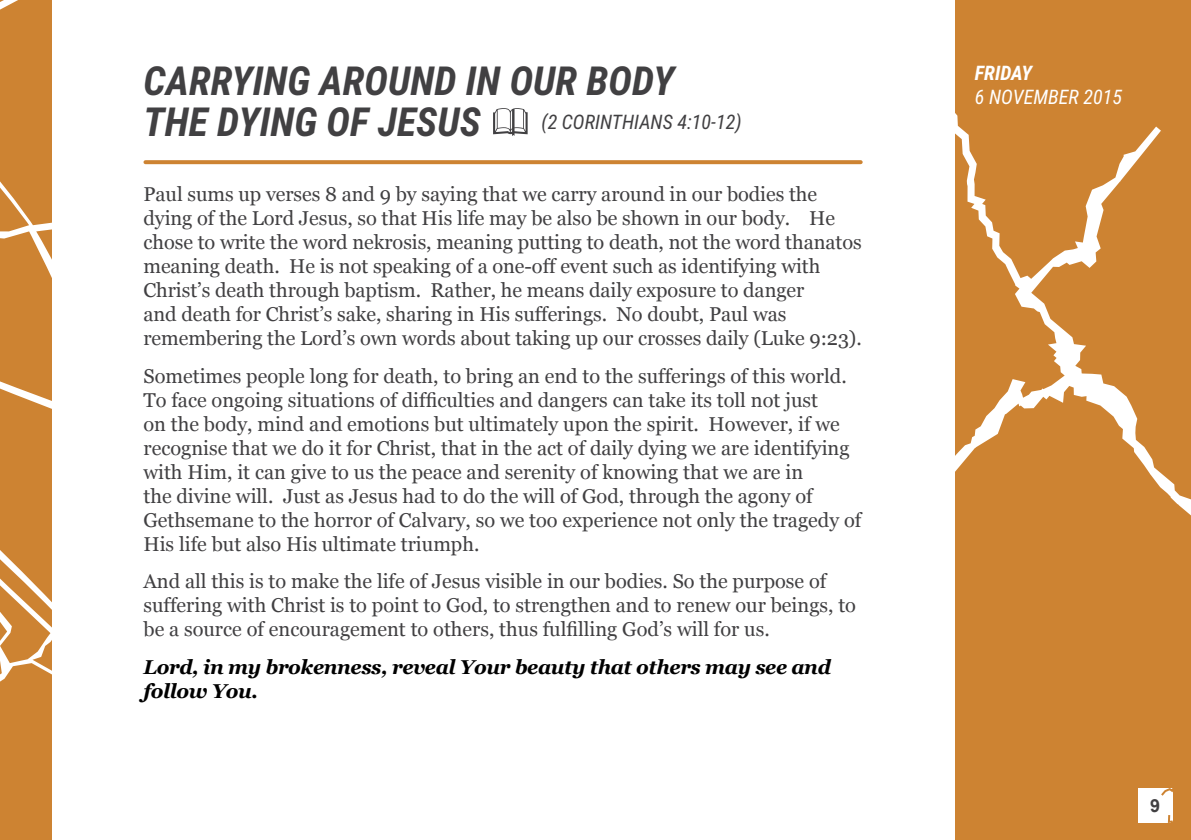
<style>
.page{position:relative;width:1191px;height:840px;background:#fff}
.page>*{position:absolute;margin:0;border:0;box-sizing:border-box;transform-origin:0 0}
.t1{font:italic 700 40px/40px "Roboto Condensed";color:#414042}
.t2{font:20px/24px "Georgia";color:#414042}
.t3{font:italic 700 20px/24px "Georgia";letter-spacing:-.02em;color:#000}
.t4{font:italic 20px "Roboto Condensed";color:#414042}
.t5{font:italic 20px "Roboto Condensed";color:#fff}
.t6{font:italic 700 20px "Roboto Condensed";color:#fff}
.t7{font:700 18px "Arial";color:#414042}
</style>
<div class="page">
<svg style="left:0;top:0;width:51px;height:839px;background:#d08b3f"></svg>
<div style="left:955px;top:0;width:236px;height:839px;background:#cd8332"></div>
<svg style="left:955px;top:113px;width:236px;height:710px"></svg>
<svg style="left:145px;top:160px;width:715px;height:4px;background:#cf883b"></svg>
<svg style="left:493px;top:108px;width:34px;height:28px"></svg>
<div style="left:1137px;top:787px;width:35px;height:35px;background:#fff"></div>
<svg style="left:1166px;top:812px;width:15px;height:11px"></svg>
<svg style="left:1159px;top:784px;width:17px;height:13px"></svg>
<h1 class="t1" style="left:143px;top:60px;width:532px">CARR YING AROUND IN OUR BODY<br>THE DYING OF JES US</h1>
<p class="t4" style="left:541px;top:107px;width:202px">(2 CORINTHIANS 4:10-12)</p>
<p class="t2" style="left:143px;top:182px;width:720px">Paul sums up verses 8 and 9 by saying that we carry around in our bodies the dying of the Lord Jesus, so that His life may be also be shown in our body. He chose to write the word nekrosis, meaning putting to death, not the word thanatos meaning death. He is not speaking of a one-off event such as identifying with Christ’s death through baptism. Rather, he means daily exposure to danger<br>and death for Christ’s sake, sharing in His sufferings. No doubt, Paul was remembering the Lord’s own words about taking up our crosses daily (Luke 9:23).</p>
<p class="t2" style="left:143px;top:364px;width:719px">Sometimes people long for death, to bring an end to the sufferings of this world.<br>To face ongoing situations of difficulties and dangers can take its toll not just<br>on the body, mind and emotions but ultimately upon the spirit. However, if we recognise that we do it for Christ, that in the act of daily dying we are identifying with Him, it can give to us the peace and serenity of knowing that we are in<br>the divine will. Just as Jesus had to do the will of God, through the agony of Gethsemane to the horror of Calvary, so we too experience not only the tragedy of His life but also His ultimate triumph.</p>
<p class="t2" style="left:143px;top:569px;width:714px">And all this is to make the life of Jesus visible in our bodies. So the purpose of suffering with Christ is to point to God, to strengthen and to renew our beings, to be a source of encouragement to others, thus fulfilling God’s will for us.</p>
<p class="t3" style="left:143px;top:654px;width:689px">Lord, in my brokenness, reveal Your beauty that others may see and follow You.</p>
<p class="t6" style="left:975px;top:59px;width:59px">FRIDAY</p>
<p class="t5" style="left:975px;top:83px;width:149px">6 NOVEMBER 2015</p>
<p class="t7" style="left:1150px;top:793px;width:12px">9</p>
</div>
